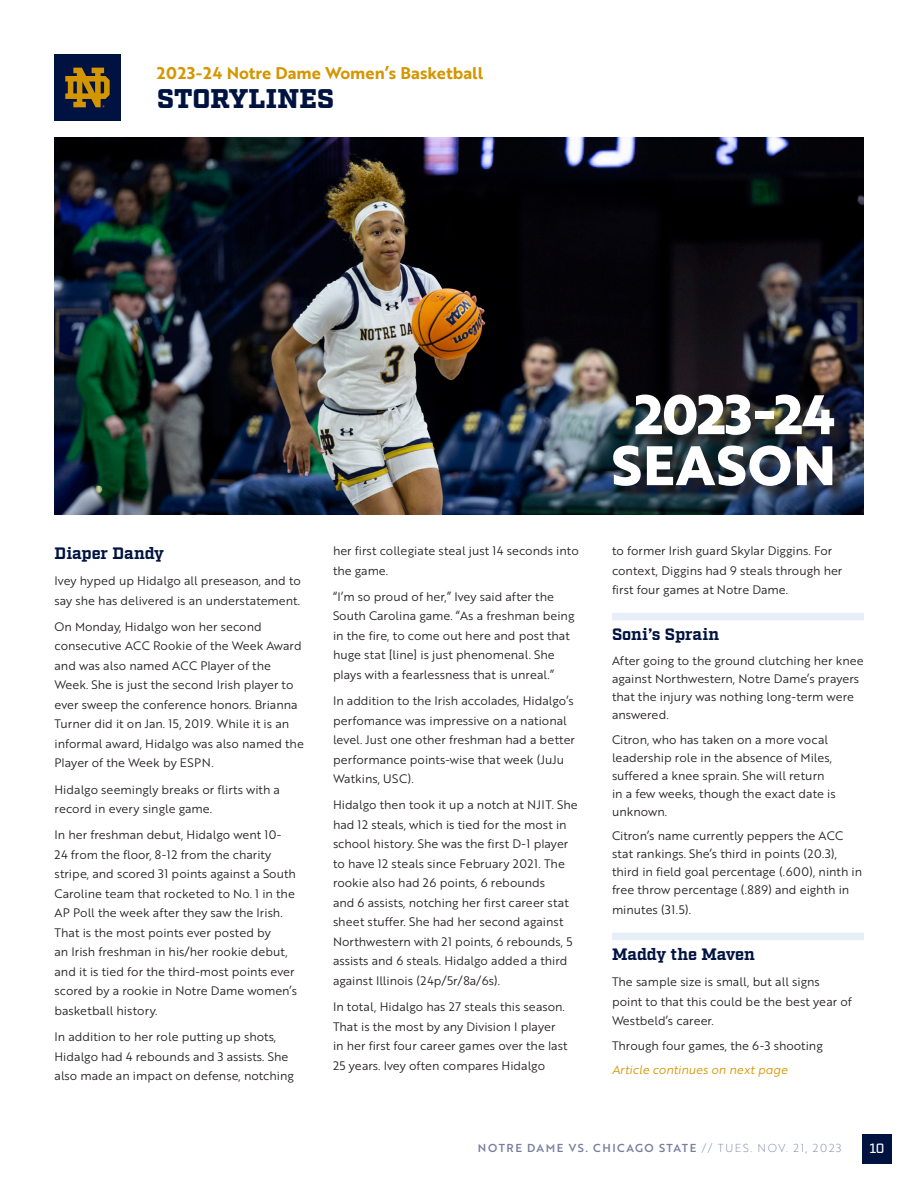
<style>
.page{position:relative;width:918px;height:1188px;background:#fff}
.page>*{position:absolute;margin:0;border:0;box-sizing:border-box;transform-origin:0 0}
.t1{font:700 54px "Brother 1816 Extra";letter-spacing:.02em;color:#fff}
.t2{font:900 27px "Factoria";color:#001340}
.t3{font:700 16.5px "Factoria";letter-spacing:-.01em;color:#001340}
.t4{font:16.5px "Brother 1816 Bold";color:#d49600}
.t5{font:500 13.5px "Factoria";color:#fff}
.t6{font:12px/19.5px "Brother 1816 Book";color:#231f20}
.t7{font:12px "Brother 1816 Book Italic";color:#d49600}
.t8{font:11.25px "Brother 1816 Medium";letter-spacing:.14em;color:#767f9e}
.s1{font-family:"Brother 1816 Thin"}
</style>
<div class="page">
<div style="left:863px;top:1134px;width:29px;height:29px;background:#001340"></div>
<div style="left:54px;top:54px;width:67px;height:67px;background:#001340"></div>
<svg style="left:65px;top:68px;width:45px;height:39px"></svg>
<img style="left:55px;top:137px;width:809px;height:377px">
<div style="left:615px;top:396px;width:237px;height:107px;background:#231f20;opacity:.89"></div>
<div style="left:612px;top:613px;width:252px;height:7px;background:#e6eef7"></div>
<div style="left:612px;top:933px;width:252px;height:7px;background:#e6eef7"></div>
<h3 class="t4" style="left:157px;top:60px;width:328px">2023-24 Notre Dame Women’s Basketball</h3>
<p class="t2" style="left:157px;top:83px;width:179px">STORYLINES</p>
<p class="t3" style="left:55px;top:543px;width:111px">Diaper Dandy</p>
<p class="t6" style="left:55px;top:571px;width:248px">Ivey hyped up Hidalgo all preseason, and to say she has delivered is an understatement.</p>
<p class="t6" style="left:55px;top:616px;width:251px">On Monday, Hidalgo won her second consecutive ACC Rookie of the Week Award and was also named ACC Player of the Week. She is just the second Irish player to ever sweep the conference honors. Brianna Turner did it on Jan. 15, 2019. While it is an informal award, Hidalgo was also named the Player of the Week by ESPN.</p>
<p class="t6" style="left:55px;top:779px;width:227px">Hidalgo seemingly breaks or flirts with a record in every single game.</p>
<p class="t6" style="left:55px;top:825px;width:244px">In her freshman debut, Hidalgo went 10- 24 from the floor, 8-12 from the charity stripe, and scored 31 points against a South Caroline team that rocketed to No. 1 in the AP Poll the week after they saw the Irish.<br>That is the most points ever posted by<br>an Irish freshman in his/her rookie debut, and it is tied for the third-most points ever scored by a rookie in Notre Dame women’s basketball history.</p>
<p class="t6" style="left:55px;top:1027px;width:241px">In addition to her role putting up shots,<br>Hidalgo had 4 rebounds and 3 assists. She also made an impact on defense, notching</p>
<p class="t6" style="left:333px;top:541px;width:247px">her first collegiate steal just 14 seconds into the game.</p>
<p class="t6" style="left:333px;top:586px;width:243px">“I’m so proud of her,” Ivey said after the South Carolina game. “As a freshman being in the fire, to come out here and post that huge stat [line] is just phenomenal. She plays with a fearlessness that is unreal.”</p>
<p class="t6" style="left:333px;top:691px;width:244px">In addition to the Irish accolades, Hidalgo’s perfomance was impressive on a national level. Just one other freshman had a better performance points-wise that week (JuJu Watkins, USC).</p>
<p class="t6" style="left:333px;top:795px;width:246px">Hidalgo then took it up a notch at NJIT. She had 12 steals, which is tied for the most in school history. She was the first D-1 player to have 12 steals since February 2021. The rookie also had 26 points, 6 rebounds<br>and 6 assists, notching her first career stat sheet stuffer. She had her second against Northwestern with 21 points, 6 rebounds, 5 assists and 6 steals. Hidalgo added a third against Illinois (24p/5r/8a/6s).</p>
<p class="t6" style="left:333px;top:997px;width:236px">In total, Hidalgo has 27 steals this season.<br>That is the most by any Division I player in her first four career games over the last 25 years. Ivey often compares Hidalgo</p>
<p class="t1" style="left:635px;top:373px;width:203px">2023-24</p>
<p class="t1" style="left:611px;top:424px;width:226px">SEASON</p>
<p class="t6" style="left:612px;top:541px;width:232px">to former Irish guard Skylar Diggins. For context, Diggins had 9 steals through her first four games at Notre Dame.</p>
<p class="t3" style="left:612px;top:625px;width:109px">Soni’s Sprain</p>
<p class="t6" style="left:612px;top:651px;width:253px;line-height:18px">After going to the ground clutching her knee against Northwestern, Notre Dame’s prayers that the injury was nothing long-term were answered.</p>
<p class="t6" style="left:612px;top:730px;width:225px;line-height:18px">Citron, who has taken on a more vocal leadership role in the absence of Miles, suffered a knee sprain. She will return in a few weeks, though the exact date is unknown.</p>
<p class="t6" style="left:612px;top:827px;width:252px;line-height:18px">Citron’s name currently peppers the ACC stat rankings. She’s third in points (20.3), third in field goal percentage (.600), ninth in free throw percentage (.889) and eighth in</p>
<p class="t6" style="left:612px;top:899px;width:81px">minutes (31.5).</p>
<p class="t3" style="left:612px;top:944px;width:145px">Maddy the Maven</p>
<p class="t6" style="left:612px;top:972px;width:241px">The sample size is small, but all signs point to that this could be the best year of<br>Westbeld’s career.</p>
<p class="t6" style="left:612px;top:1035px;width:212px">Through four games, the 6-3 shooting</p>
<p class="t7" style="left:612px;top:1061px;width:177px">Article continues on next page</p>
<p class="t8" style="left:478px;top:1140px;width:365px">NOTRE DAME VS. CHICAGO STATE <span class="s1">// TUES. NOV. 21, 2023</span></p>
<p class="t5" style="left:870px;top:1140px;width:16px">10</p>
</div>
